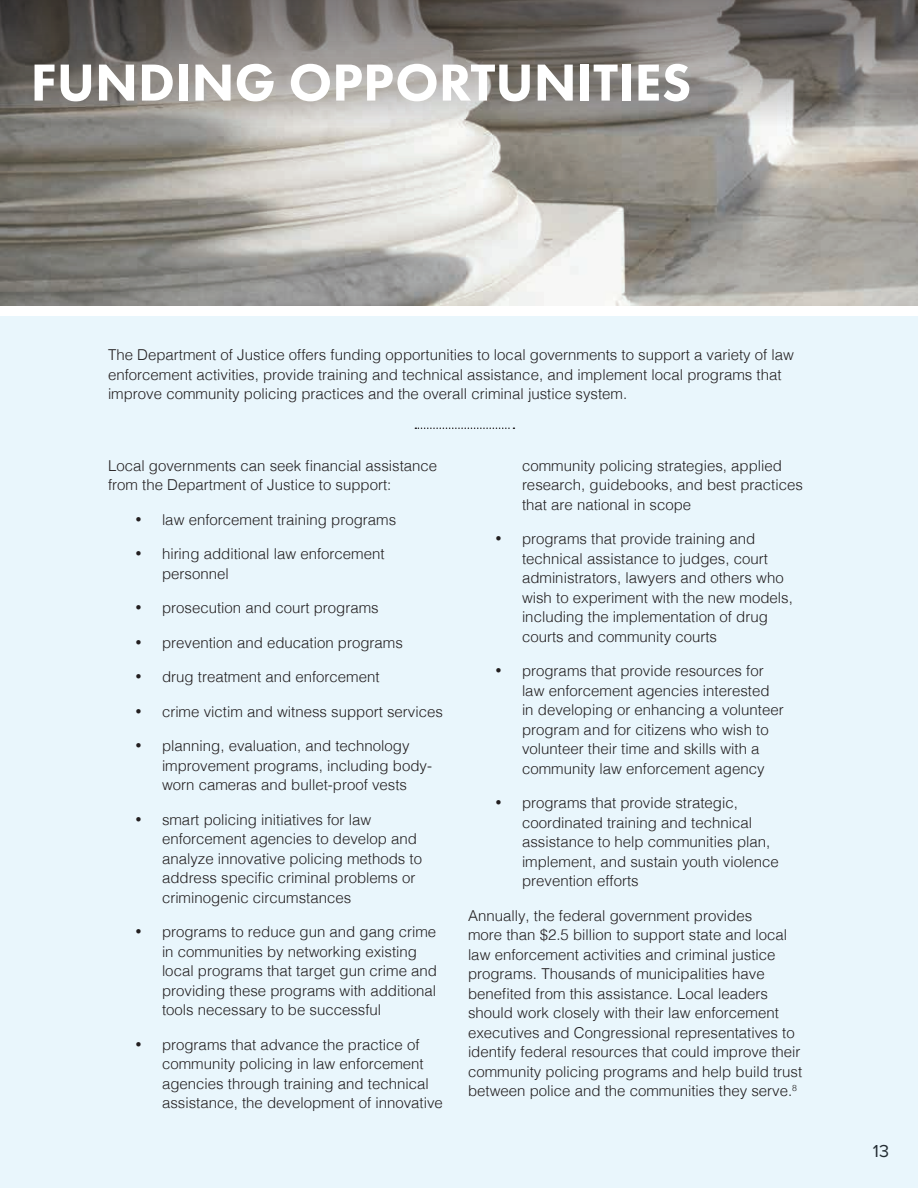
<style>
.page{position:relative;width:918px;height:1188px;background:#fff}
.page>*{position:absolute;margin:0;border:0;box-sizing:border-box;transform-origin:0 0}
.t1{font:800 54px "Futura PT";color:#fff}
.t2{font:18px "Proxima Nova";color:#231f20}
.t3{font:300 15px/19.5px "Helvetica";color:#231f20}
</style>
<div class="page">
<div style="left:1px;top:316px;width:917px;height:872px;background:#e9f6fc"></div>
<svg style="left:0;top:0;width:918px;height:306px;background:#9b9893"></svg>
<svg style="left:415px;top:428px;width:99px;height:1px"></svg>
<h1 class="t1" style="left:31px;top:49px;width:662px">FUNDING OPPORTUNITIES</h1>
<p class="t3" style="left:108px;top:344px;width:688px">The Department of Justice offers funding opportunities to local governments to support a variety of law enforcement activities, provide training and technical assistance, and implement local programs that improve community policing practices and the overall criminal justice system.</p>
<p class="t3" style="left:108px;top:455px;width:331px">Local governments can seek financial assistance from the Department of Justice to support:</p>
<p class="t3" style="left:135px;top:509px;width:263px">• law enforcement training programs</p>
<p class="t3" style="left:162px;top:543px;width:224px;text-indent:-27px">• hiring additional law enforcement personnel</p>
<p class="t3" style="left:135px;top:597px;width:245px">• prosecution and court programs</p>
<p class="t3" style="left:135px;top:632px;width:269px">• prevention and education programs</p>
<p class="t3" style="left:135px;top:666px;width:246px">• drug treatment and enforcement</p>
<p class="t3" style="left:135px;top:701px;width:309px">• crime victim and witness support services</p>
<p class="t3" style="left:162px;top:735px;width:272px;text-indent:-27px">• planning, evaluation, and technology improvement programs, including body&shy;worn cameras and bullet-proof vests</p>
<p class="t3" style="left:162px;top:809px;width:262px;text-indent:-27px">• smart policing initiatives for law enforcement agencies to develop and analyze innovative policing methods to address specific criminal problems or criminogenic circumstances</p>
<p class="t3" style="left:162px;top:921px;width:277px;text-indent:-27px">• programs to reduce gun and gang crime in communities by networking existing local programs that target gun crime and providing these programs with additional tools necessary to be successful</p>
<p class="t3" style="left:162px;top:1034px;width:282px;text-indent:-27px">• programs that advance the practice of community policing in law enforcement agencies through training and technical assistance, the development of innovative</p>
<p class="t3" style="left:522px;top:455px;width:282px">community policing strategies, applied research, guidebooks, and best practices that are national in scope</p>
<p class="t3" style="left:522px;top:528px;width:272px;text-indent:-27px">• programs that provide training and technical assistance to judges, court administrators, lawyers and others who wish to experiment with the new models, including the implementation of drug courts and community courts</p>
<p class="t3" style="left:522px;top:660px;width:263px;text-indent:-27px">• programs that provide resources for law enforcement agencies interested in developing or enhancing a volunteer program and for citizens who wish to volunteer their time and skills with a community law enforcement agency</p>
<p class="t3" style="left:522px;top:792px;width:258px;text-indent:-27px">• programs that provide strategic, coordinated training and technical assistance to help communities plan, implement, and sustain youth violence prevention efforts</p>
<p class="t3" style="left:468px;top:905px;width:336px">Annually, the federal government provides<br>more than $2.5 billion to support state and local law enforcement activities and criminal justice programs. Thousands of municipalities have benefited from this assistance. Local leaders should work closely with their law enforcement executives and Congressional representatives to identify federal resources that could improve their community policing programs and help build trust between police and the communities they serve.<sup>8</sup></p>
<p class="t2" style="left:873px;top:1141px;width:18px">13</p>
</div>
